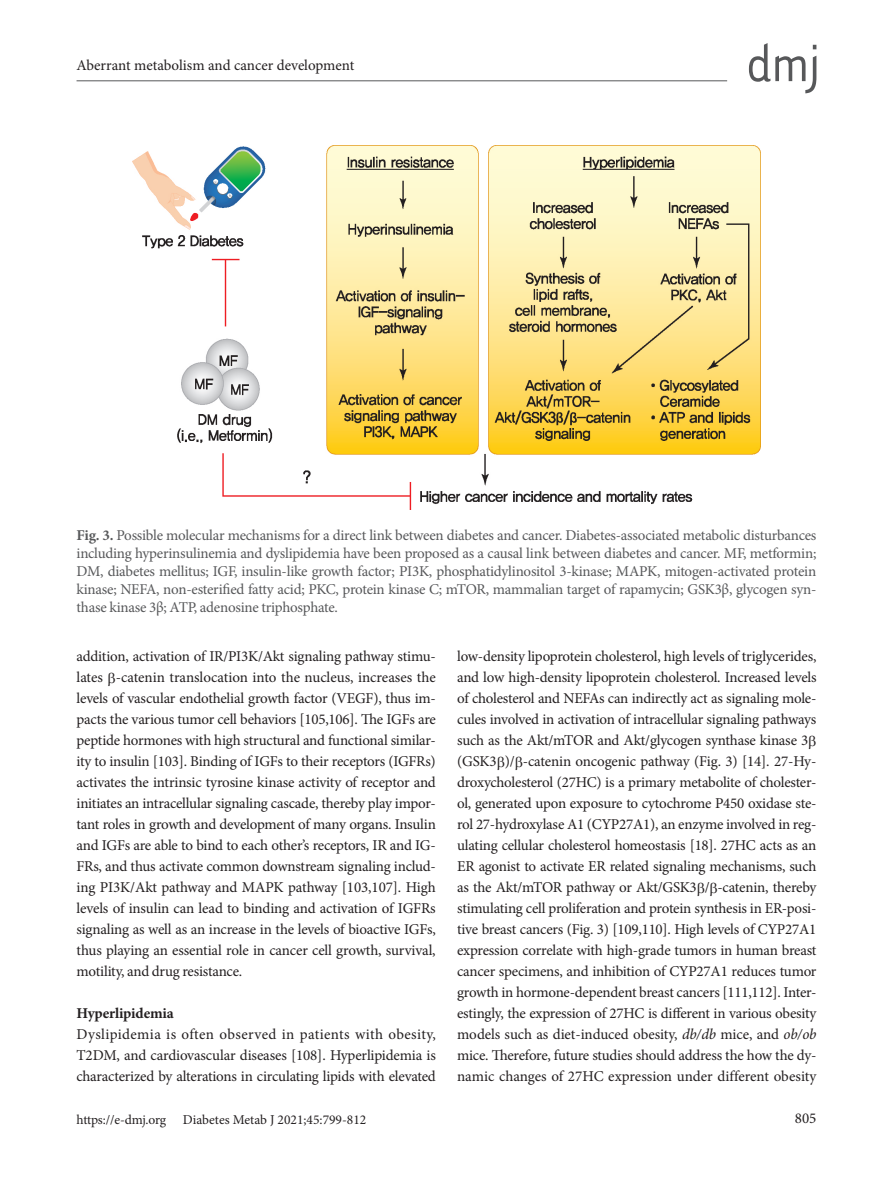
<style>
.page{position:relative;width:893px;height:1191px;background:#fff}
.page>*{position:absolute;margin:0;border:0;box-sizing:border-box;transform-origin:0 0}
.본문_0{font:15px/21px "Minion Pro";letter-spacing:-.015em;color:#231f20;text-align:justify}
.표제목그림{font:15px/18px "Minion Pro";letter-spacing:-.015em;color:#57585a;text-align:justify}
.소제목2{font:700 15px "Minion Pro";letter-spacing:-.01em;color:#231f20}
.t1{font:13.5px "Minion Pro";color:#231f20}
.s1{font-weight:700}
.s2{font-style:italic}
</style>
<div class="page">
<hr style="left:77px;top:80px;width:650px;height:1px;background:#57585a">
<svg style="left:749px;top:43px;width:67px;height:50px"></svg>
<img style="left:133px;top:145px;width:627px;height:364px">
<p class="본문_0" style="left:77px;top:55px;width:279px">Aberrant metabolism and cancer development</p>
<p class="표제목그림" style="left:77px;top:526px;width:741px"><span class="s1">Fig. 3.</span> Possible molecular mechanisms for a direct link between diabetes and cancer. Diabetes-associated metabolic disturbances including hyperinsulinemia and dyslipidemia have been proposed as a causal link between diabetes and cancer. MF, metformin; DM, diabetes mellitus; IGF, insulin-like growth factor; PI3K, phosphatidylinositol 3‑kinase; MAPK, mitogen-activated protein kinase; NEFA, non-esterified fatty acid; PKC, protein kinase C; mTOR, mammalian target of rapamycin; GSK3β, glycogen syn&shy;thase kinase 3β; ATP, adenosine triphosphate.</p>
<p class="본문_0" style="left:77px;top:646px;width:361px">addition, activation of IR/PI3K/Akt signaling pathway stimu&shy;lates -catenin translocation into the nucleus, increases the levels of vascular endothelial growth factor (VEGF), thus im&shy;pacts the various tumor cell behaviors [105,106]. The IGFs are peptide hormones with high structural and functional similar&shy;ity to insulin [103]. Binding of IGFs to their receptors (IGFRs) activates the intrinsic tyrosine kinase activity of receptor and initiates an intracellular signaling cascade, thereby play impor&shy;tant roles in growth and development of many organs. Insulin and IGFs are able to bind to each other’s receptors, IR and IG-FRs, and thus activate common downstream signaling includ&shy;ing PI3K/Akt pathway and MAPK pathway [103,107]. High levels of insulin can lead to binding and activation of IGFRs signaling as well as an increase in the levels of bioactive IGFs, thus playing an essential role in cancer cell growth, survival, motility, and drug resistance.</p>
<p class="소제목2" style="left:77px;top:1003px;width:99px">Hyperlipidemia</p>
<p class="본문_0" style="left:77px;top:1024px;width:361px">Dyslipidemia is often observed in patients with obesity, T2DM, and cardiovascular diseases [108]. Hyperlipidemia is characterized by alterations in circulating lipids with elevated</p>
<p class="본문_0" style="left:457px;top:646px;width:361px;text-align:left">low-density lipoprotein cholesterol, high levels of triglycerides, and low high-density lipoprotein cholesterol. Increased levels of cholesterol and NEFAs can indirectly act as signaling mole&shy;cules involved in activation of intracellular signaling pathways such as the Akt/mTOR and Akt/glycogen synthase kinase 3 (GSK3 )/ -catenin oncogenic pathway (Fig. 3) [14]. 27-Hy&shy;droxycholesterol (27HC) is a primary metabolite of cholester&shy;ol, generated upon exposure to cytochrome P450 oxidase ste&shy;rol 27-hydroxylase A1 (CYP27A1), an enzyme involved in reg&shy;ulating cellular cholesterol homeostasis [18]. 27HC acts as an ER agonist to activate ER related signaling mechanisms, such as the Akt/mTOR pathway or Akt/GSK3 / -catenin, thereby stimulating cell proliferation and protein synthesis in ER-posi&shy;tive breast cancers (Fig. 3) [109,110]. High levels of CYP27A1 expression correlate with high-grade tumors in human breast cancer specimens, and inhibition of CYP27A1 reduces tumor growth in hormone-dependent breast cancers [111,112]. Inter&shy;estingly, the expression of 27HC is different in various obesity models such as diet-induced obesity, <span class="s2">db/db</span> mice, and <span class="s2">ob/ob </span>mice. Therefore, future studies should address the how the dy&shy;namic changes of 27HC expression under different obesity</p>
<p class="t1" style="left:77px;top:1110px;width:291px">https://e-dmj.org Diabetes Metab J 2021;45:799-812</p>
<p class="본문_0" style="left:795px;top:1107px;width:23px">805</p>
</div>
